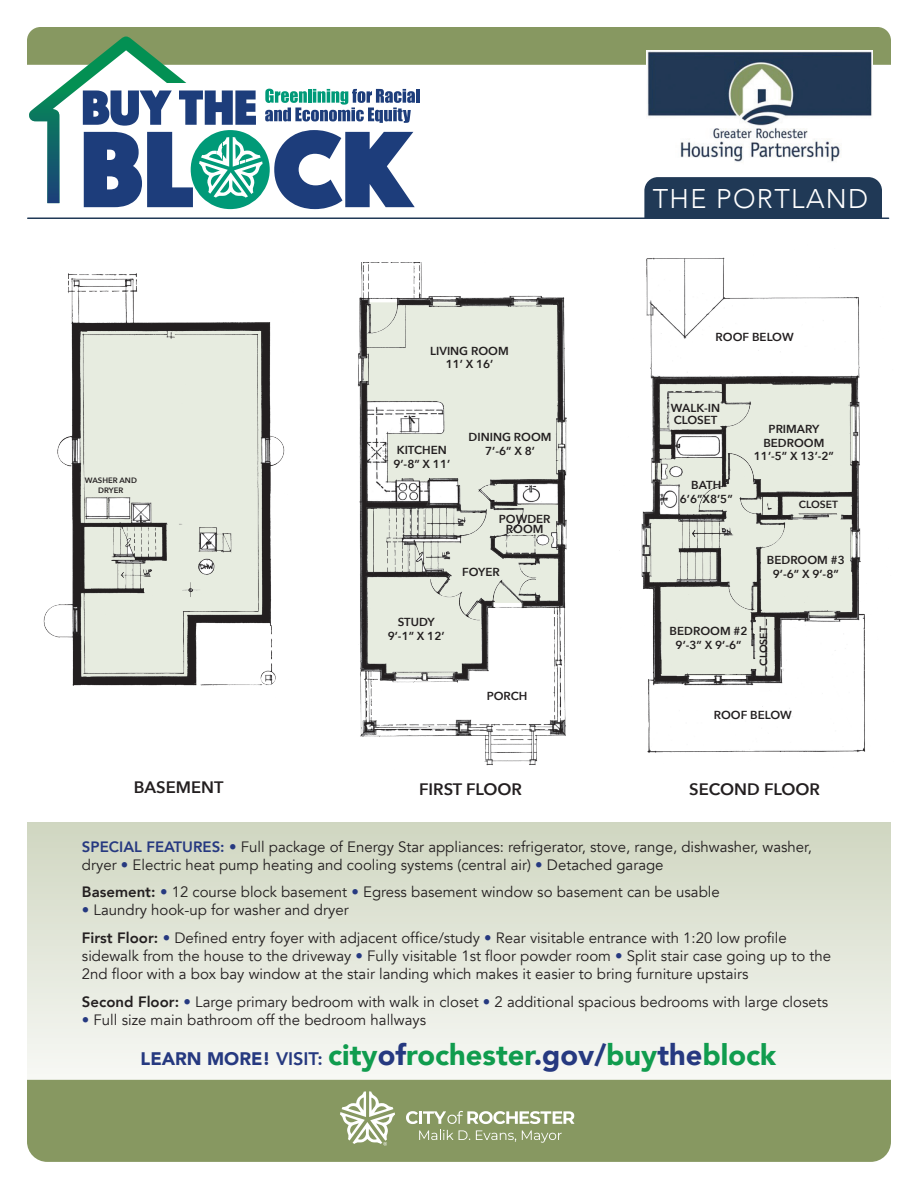
<style>
.page{position:relative;width:918px;height:1188px;background:#fff}
.page>*{position:absolute;margin:0;border:0;box-sizing:border-box;transform-origin:0 0}
.t1{font:900 29.1px "Avenir";color:#109c4e}
.t2{font:300 27px "Avenir";letter-spacing:.05em;color:#fff}
.t3{font:600 16.5px "Avenir Next";color:#231f20}
.t4{font:15px/18px "Avenir";color:#231f20}
.t5{font:600 11.55px/14px "Avenir Next";color:#231f20;text-align:center}
.t6{font:600 10.35px "Avenir Next";color:#231f20}
.t7{font:600 7.8px/9.3px "Avenir Next";color:#231f20;text-align:center}
.s1{font-weight:800;color:#263980}
.s2{color:#263980}
.s3{font-weight:800}
.s4{font-size:18.15px;color:#263980}
.s5{font-weight:800;font-size:18.15px;color:#263980}
</style>
<div class="page">
<svg style="left:27px;top:823px;width:864px;height:257px;background:#e3e7da"></svg>
<div style="left:27px;top:1080px;width:864px;height:82px;background:#879861"></div>
<svg style="left:27px;top:27px;width:864px;height:191px"></svg>
<hr style="left:28px;top:218px;width:861px;height:1px;background:#203956">
<img style="left:647px;top:50px;width:226px;height:115px">
<svg style="left:340px;top:1091px;width:55px;height:55px"></svg>
<svg style="left:406px;top:1111px;width:169px;height:13px"></svg>
<svg style="left:419px;top:1130px;width:51px;height:10px"></svg>
<svg style="left:476px;top:1130px;width:40px;height:12px"></svg>
<svg style="left:522px;top:1130px;width:40px;height:13px"></svg>
<img style="left:43px;top:273px;width:242px;height:413px">
<img style="left:358px;top:262px;width:209px;height:504px">
<img style="left:619px;top:257px;width:246px;height:496px">
<h2 class="t2" style="left:653px;top:182px;width:217px">THE PORTLAND</h2>
<p class="t7" style="left:85px;top:476px;width:54px">WASHER AND<br>DRYER</p>
<p class="t3" style="left:134px;top:773px;width:91px">BASEMENT</p>
<p class="t5" style="left:430px;top:343px;width:80px">LIVING ROOM<br>11’ X 16’</p>
<p class="t5" style="left:469px;top:429px;width:85px">DINING ROOM</p>
<p class="t5" style="left:397px;top:443px;width:52px">KITCHEN</p>
<p class="t5" style="left:485px;top:443px;width:51px">7’-6” X 8’</p>
<p class="t5" style="left:393px;top:457px;width:58px">9’-8” X 11’</p>
<p class="t5" style="left:499px;top:514px;width:53px;line-height:9.9px">POWDER<br>ROOM</p>
<p class="t5" style="left:388px;top:615px;width:58px">STUDY<br>9’-1” X 12’</p>
<p class="t5" style="left:462px;top:564px;width:39px">FOYER</p>
<p class="t5" style="left:487px;top:689px;width:42px">PORCH</p>
<p class="t3" style="left:419px;top:775px;width:104px">FIRST FLOOR</p>
<p class="t5" style="left:716px;top:330px;width:80px">ROOF BELOW</p>
<p class="t5" style="left:671px;top:402px;width:51px;line-height:11.6px;text-align:left">WALK-IN<br>CLOSET</p>
<p class="t5" style="left:680px;top:477px;width:54px">BATH<br>6’6”X8’5”</p>
<p class="t5" style="left:754px;top:421px;width:82px">PRIMARY<br>BEDROOM<br>11’-5” X 13’-2”</p>
<p class="t6" style="left:799px;top:496px;width:41px">CLOSET</p>
<p class="t5" style="left:767px;top:553px;width:79px">BEDROOM #3<br>9’-6” X 9’-8”</p>
<p class="t5" style="left:670px;top:624px;width:79px">BEDROOM #2<br>9’-3” X 9’-6”</p>
<p class="t6" style="left:755px;top:666px;width:41px;rotate:-90deg">CLOSET</p>
<p class="t5" style="left:714px;top:708px;width:80px">ROOF BELOW</p>
<p class="t3" style="left:689px;top:775px;width:132px">SECOND FLOOR</p>
<p class="t4" style="left:82px;top:838px;width:731px"><span class="s1">SPECIAL FEATURES:</span> <span class="s2">•</span> Full package of Energy Star appliances: refrigerator, stove, range, dishwasher, washer, dryer <span class="s2">•</span> Electric heat pump heating and cooling systems (central air) <span class="s2">•</span> Detached garage</p>
<p class="t4" style="left:82px;top:884px;width:639px"><span class="s3">Basement:</span> <span class="s2">•</span> 12 course block basement <span class="s2">•</span> Egress basement window so basement can be usable</p>
<p class="t4" style="left:82px;top:897px;width:706px;line-height:27.8px"><span class="s2">•</span> Laundry hook-up for washer and dryer<br><span class="s3">First Floor:</span> <span class="s2">•</span> Defined entry foyer with adjacent office/study <span class="s2">•</span> Rear visitable entrance with 1:20 low profile</p>
<p class="t4" style="left:82px;top:947px;width:751px">sidewalk from the house to the driveway <span class="s2">•</span> Fully visitable 1st floor powder room <span class="s2">•</span> Split stair case going up to the<br>2nd floor with a box bay window at the stair landing which makes it easier to bring furniture upstairs</p>
<p class="t4" style="left:82px;top:993px;width:748px"><span class="s3">Second Floor:</span> <span class="s2">•</span> Large primary bedroom with walk in closet <span class="s2">•</span> 2 additional spacious bedrooms with large closets</p>
<p class="t4" style="left:82px;top:1011px;width:346px"><span class="s2">•</span> Full size main bathroom off the bedroom hallways</p>
<h1 class="t1" style="left:141px;top:1030px;width:637px"><span class="s4">LEARN MORE!</span> <span class="s5">VISIT:</span> city<span class="s2">of</span>rochester<span class="s2">.gov/</span>buy<span class="s2">the</span>block</h1>
</div>
